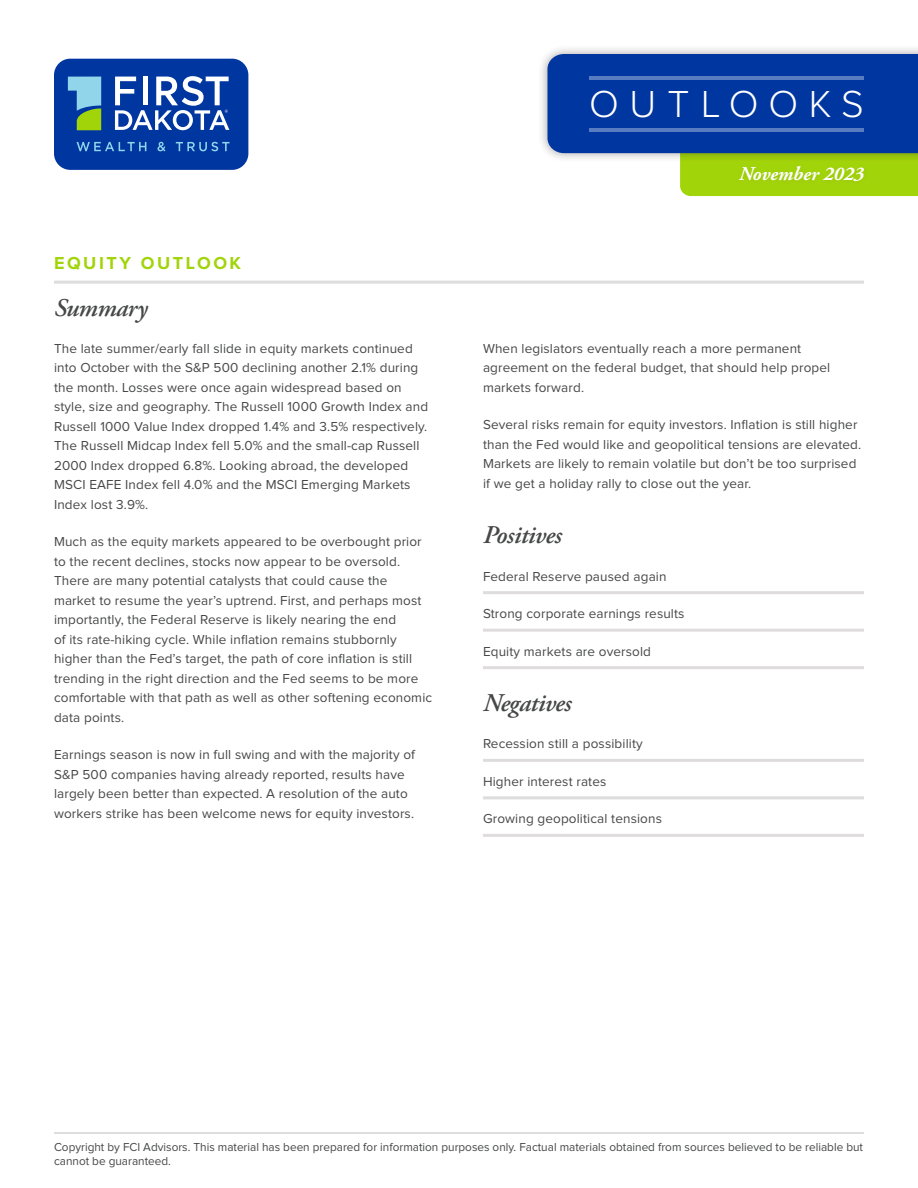
<style>
.page{position:relative;width:918px;height:1188px;background:#fff}
.page>*{position:absolute;margin:0;border:0;box-sizing:border-box;transform-origin:0 0}
.t1{font:300 39px "Proxima Nova";letter-spacing:.27em;color:#fff}
.bullets-square{font:italic 600 25.5px "Adobe Garamond Pro";letter-spacing:-.02em;color:#464747}
.palatino-main{font:italic 600 25.5px "Adobe Garamond Pro";letter-spacing:-.02em;color:#464747}
.t2{font:italic 700 19.5px "Adobe Garamond Pro";color:#fff}
.t3{font:700 18px "Proxima Nova";letter-spacing:.14em;color:#a2d40a}
.palatino-main-2{font:13.5px/19.5px "Proxima Nova";letter-spacing:.01em;color:#464747}
.bullets-square-2{font:13.5px "Proxima Nova";letter-spacing:.01em;color:#464747}
.t4{font:12px/14.4px "Proxima Nova";color:#464747}
</style>
<div class="page">
<div style="left:538px;top:44px;width:380px;height:119px;background:#231f20;opacity:.38"></div>
<svg style="left:547px;top:54px;width:371px;height:142px;background:#366495"></svg>
<hr style="left:590px;top:76px;width:274px;height:4px;background:#597cc1">
<hr style="left:590px;top:128px;width:274px;height:4px;background:#597cc1">
<div style="left:734px;top:162px;width:135px;height:25px;background:#a0d10a"></div>
<hr style="left:483px;top:591px;width:381px;height:3px;background:#dedcdc">
<hr style="left:483px;top:629px;width:381px;height:3px;background:#dedcdc">
<hr style="left:483px;top:666px;width:381px;height:3px;background:#dedcdc">
<hr style="left:483px;top:759px;width:381px;height:3px;background:#dedcdc">
<hr style="left:483px;top:796px;width:381px;height:3px;background:#dedcdc">
<hr style="left:483px;top:834px;width:381px;height:3px;background:#dedcdc">
<hr style="left:54px;top:281px;width:810px;height:3px;background:#dedcdc">
<hr style="left:54px;top:1132px;width:810px;height:2px;background:#dedcdc">
<div style="left:54px;top:59px;width:194px;height:111px;background:#0036a0;border-radius:16px"></div>
<svg style="left:68px;top:77px;width:33px;height:53px"></svg>
<svg style="left:115px;top:76px;width:114px;height:54px"></svg>
<svg style="left:77px;top:142px;width:69px;height:9px"></svg>
<svg style="left:158px;top:142px;width:7px;height:9px"></svg>
<svg style="left:176px;top:142px;width:53px;height:9px"></svg>
<h1 class="t1" style="left:589px;top:86px;width:276px">OUTLOOKS</h1>
<p class="t3" style="left:54px;top:254px;width:189px">EQUITY OUTLOOK</p>
<p class="bullets-square" style="left:54px;top:293px;width:95px">Summary</p>
<p class="palatino-main-2" style="left:54px;top:339px;width:376px">The late summer/early fall slide in equity markets continued into October with the S&amp;P 500 declining another 2.1% during the month. Losses were once again widespread based on style, size and geography. The Russell 1000 Growth Index and Russell 1000 Value Index dropped 1.4% and 3.5% respectively.<br>The Russell Midcap Index fell 5.0% and the small-cap Russell 2000 Index dropped 6.8%. Looking abroad, the developed MSCI EAFE Index fell 4.0% and the MSCI Emerging Markets Index lost 3.9%.</p>
<p class="palatino-main-2" style="left:54px;top:533px;width:380px">Much as the equity markets appeared to be overbought prior to the recent declines, stocks now appear to be oversold.<br>There are many potential catalysts that could cause the market to resume the year’s uptrend. First, and perhaps most importantly, the Federal Reserve is likely nearing the end<br>of its rate-hiking cycle. While inflation remains stubbornly higher than the Fed’s target, the path of core inflation is still trending in the right direction and the Fed seems to be more comfortable with that path as well as other softening economic data points.</p>
<p class="palatino-main-2" style="left:54px;top:746px;width:363px">Earnings season is now in full swing and with the majority of S&amp;P 500 companies having already reported, results have largely been better than expected. A resolution of the auto workers strike has been welcome news for equity investors.</p>
<h3 class="t2" style="left:739px;top:162px;width:126px">November 2023</h3>
<p class="palatino-main-2" style="left:483px;top:339px;width:349px">When legislators eventually reach a more permanent agreement on the federal budget, that should help propel markets forward.</p>
<p class="palatino-main-2" style="left:483px;top:416px;width:380px">Several risks remain for equity investors. Inflation is still higher than the Fed would like and geopolitical tensions are elevated.<br>Markets are likely to remain volatile but don’t be too surprised if we get a holiday rally to close out the year.</p>
<p class="palatino-main" style="left:483px;top:520px;width:80px">Positives</p>
<p class="bullets-square-2" style="left:483px;top:570px;width:185px">Federal Reserve paused again</p>
<p class="bullets-square-2" style="left:483px;top:607px;width:203px">Strong corporate earnings results</p>
<p class="bullets-square-2" style="left:483px;top:645px;width:170px">Equity markets are oversold</p>
<p class="bullets-square" style="left:483px;top:688px;width:90px">Negatives</p>
<p class="bullets-square-2" style="left:483px;top:738px;width:161px">Recession still a possibility</p>
<p class="bullets-square-2" style="left:483px;top:775px;width:125px">Higher interest rates</p>
<p class="bullets-square-2" style="left:483px;top:813px;width:180px">Growing geopolitical tensions</p>
<p class="t4" style="left:54px;top:1140px;width:811px">Copyright by FCI Advisors. This material has been prepared for information purposes only. Factual materials obtained from sources believed to be reliable but cannot be guaranteed.</p>
</div>
